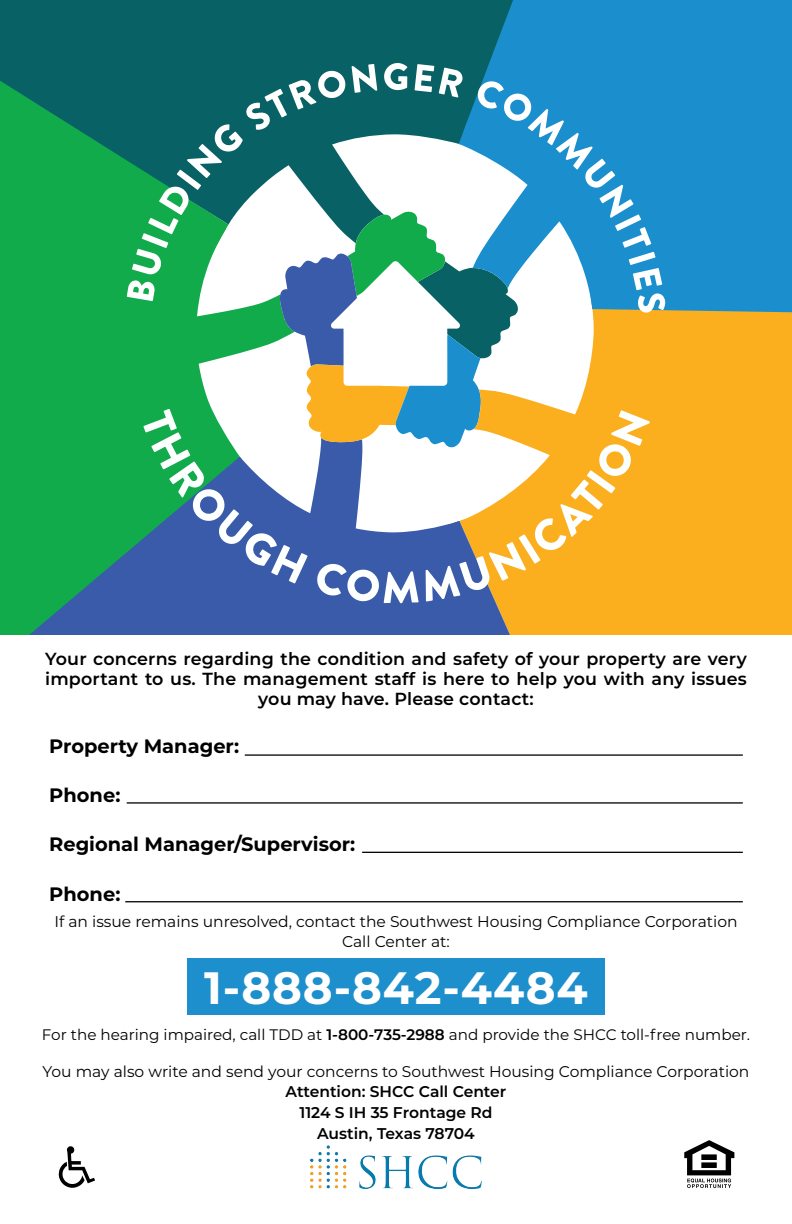
<style>
.page{position:relative;width:792px;height:1224px;background:#fff}
.page>*{position:absolute;margin:0;border:0;box-sizing:border-box;transform-origin:0 0}
.t1{font:700 45.3px "Montserrat";letter-spacing:.02em;color:#fff}
.t2{font:700 19.4px "Montserrat";color:#000}
.t3{font:600 17.5px/20.1px "Montserrat";letter-spacing:.01em;color:#000;text-align:center}
.t4{font:15.5px/19.4px "Montserrat";color:#000;text-align:center}
.t5{font:600 15.5px/20.7px "Montserrat";color:#000;text-align:center}
.t6{font:15.2px "Montserrat";color:#000}
.s1{font-weight:600}
</style>
<div class="page">
<div style="left:666px;top:313px;width:126px;height:322px;background:#fbaf1e"></div>
<div style="left:0;top:0;width:464px;height:63px;background:#086165"></div>
<svg style="left:0;top:53px;width:237px;height:405px;background:#0f9d4f"></svg>
<svg style="left:0;top:458px;width:733px;height:177px;background:#6a9359"></svg>
<div style="left:464px;top:0;width:328px;height:313px;background:#1b8fcd"></div>
<svg style="left:127px;top:63px;width:539px;height:540px"></svg>
<hr style="left:245px;top:754px;width:498px;height:2px;background:#000">
<hr style="left:362px;top:852px;width:381px;height:1px;background:#000">
<hr style="left:125px;top:901px;width:618px;height:1px;background:#000">
<hr style="left:127px;top:802px;width:616px;height:2px;background:#000">
<div style="left:187px;top:958px;width:418px;height:56px;background:#1d8fcc"></div>
<svg style="left:684px;top:1140px;width:50px;height:48px"></svg>
<img style="left:311px;top:1146px;width:170px;height:43px">
<svg style="left:59px;top:1146px;width:36px;height:42px"></svg>
<p class="t3" style="left:45px;top:648px;width:703px">Your concerns regarding the condition and safety of your property are very important to us. The management staff is here to help you with any issues you may have. Please contact:</p>
<p class="t2" style="left:49px;top:732px;width:192px">Property Manager:</p>
<p class="t2" style="left:49px;top:781px;width:73px">Phone:</p>
<p class="t2" style="left:49px;top:831px;width:308px">Regional Manager/Supervisor:</p>
<p class="t2" style="left:49px;top:880px;width:73px">Phone:</p>
<p class="t4" style="left:54px;top:912px;width:685px">If an issue remains unresolved, contact the Southwest Housing Compliance Corporation<br>Call Center at:</p>
<h1 class="t1" style="left:204px;top:956px;width:385px">1-888-842-4484</h1>
<p class="t6" style="left:42px;top:1025px;width:710px">For the hearing impaired, call TDD at <span class="s1">1-800-735-2988</span> and provide the SHCC toll-free number.</p>
<p class="t4" style="left:43px;top:1061px;width:708px">You may also write and send your concerns to Southwest Housing Compliance Corporation</p>
<p class="t5" style="left:286px;top:1081px;width:222px">Attention: SHCC Call Center<br>1124 S IH 35 Frontage Rd<br>Austin, Texas 78704</p>
</div>
